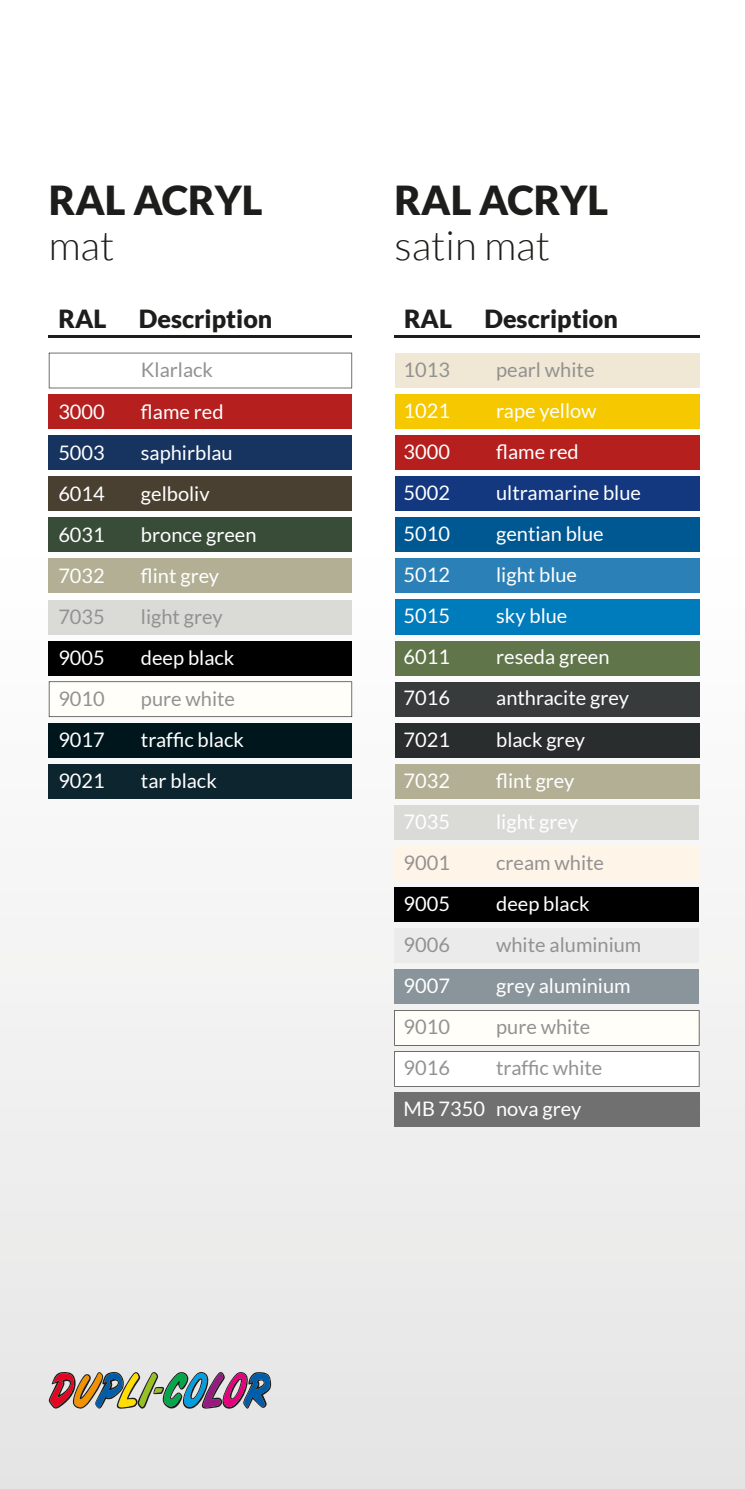
<style>
.page{position:relative;width:745px;height:1489px;background:#fff}
.page>*{position:absolute;margin:0;border:0;box-sizing:border-box;transform-origin:0 0}
.t1{font:900 40px "Lato";color:#1d1d1b}
.t2{font:300 40px "Lato";color:#1d1d1b}
.t3{font:900 25px "Lato";color:#1d1d1b}
.t4{font:20px "Lato";color:#fff}
.t5{font:20px "Lato";color:#939292}
</style>
<div class="page">
<div style="left:0;top:277px;width:744px;height:1211px;background:linear-gradient(to bottom,#fff,#e6e6e6)"></div>
<div style="left:394px;top:1092px;width:305px;height:35px;background:#707070"></div>
<hr style="left:49px;top:335px;width:303px;height:3px;background:#1d1d1b">
<div style="left:49px;top:640px;width:303px;height:35px;background:#000"></div>
<div style="left:49px;top:599px;width:303px;height:35px;background:#dadad6"></div>
<div style="left:49px;top:394px;width:303px;height:35px;background:#b5201f"></div>
<svg style="left:49px;top:353px;width:303px;height:35px"></svg>
<div style="left:49px;top:558px;width:303px;height:35px;background:#b2af94"></div>
<div style="left:49px;top:517px;width:303px;height:35px;background:#384c38"></div>
<div style="left:49px;top:435px;width:303px;height:35px;background:#16345f"></div>
<div style="left:49px;top:476px;width:303px;height:35px;background:#4a4031"></div>
<svg style="left:49px;top:681px;width:303px;height:36px"></svg>
<div style="left:49px;top:722px;width:303px;height:35px;background:#00161d"></div>
<div style="left:49px;top:764px;width:303px;height:34px;background:#0c252e"></div>
<hr style="left:394px;top:335px;width:305px;height:3px;background:#1d1d1b">
<div style="left:394px;top:599px;width:304px;height:35px;background:#007bbc"></div>
<div style="left:394px;top:640px;width:305px;height:35px;background:#607549"></div>
<div style="left:394px;top:681px;width:305px;height:35px;background:#383b3c"></div>
<div style="left:394px;top:722px;width:305px;height:35px;background:#2a2d2d"></div>
<div style="left:394px;top:763px;width:305px;height:35px;background:#b2af94"></div>
<div style="left:394px;top:476px;width:305px;height:35px;background:#14387f"></div>
<div style="left:394px;top:517px;width:305px;height:35px;background:#005893"></div>
<div style="left:394px;top:558px;width:305px;height:35px;background:#2b81b7"></div>
<div style="left:394px;top:353px;width:305px;height:34px;background:#f0e8d4"></div>
<div style="left:394px;top:394px;width:305px;height:35px;background:#f5c800"></div>
<div style="left:394px;top:435px;width:305px;height:35px;background:#b5201f"></div>
<div style="left:394px;top:805px;width:304px;height:35px;background:#dadad6"></div>
<div style="left:394px;top:846px;width:304px;height:35px;background:#fff4e8"></div>
<svg style="left:394px;top:1010px;width:305px;height:35px"></svg>
<svg style="left:394px;top:1051px;width:305px;height:35px"></svg>
<div style="left:394px;top:969px;width:304px;height:35px;background:#8a959b"></div>
<div style="left:394px;top:928px;width:304px;height:35px;background:#ebebeb"></div>
<div style="left:394px;top:887px;width:304px;height:35px;background:#000"></div>
<svg style="left:49px;top:1371px;width:222px;height:37px;background:#918b88"></svg>
<h1 class="t1" style="left:49px;top:177px;width:215px">RAL ACRYL</h1>
<h1 class="t2" style="left:49px;top:224px;width:67px">mat</h1>
<p class="t3" style="left:58px;top:304px;width:50px">RAL</p>
<p class="t3" style="left:139px;top:304px;width:135px">Description</p>
<p class="t5" style="left:141px;top:359px;width:74px">Klarlack</p>
<p class="t4" style="left:58px;top:400px;width:48px">3000</p>
<p class="t4" style="left:141px;top:400px;width:84px">flame red</p>
<p class="t4" style="left:58px;top:441px;width:48px">5003</p>
<p class="t4" style="left:141px;top:441px;width:93px">saphirblau</p>
<p class="t4" style="left:58px;top:482px;width:48px">6014</p>
<p class="t4" style="left:141px;top:482px;width:70px">gelboliv</p>
<p class="t4" style="left:58px;top:523px;width:48px">6031</p>
<p class="t4" style="left:141px;top:523px;width:117px">bronce green</p>
<p class="t4" style="left:58px;top:564px;width:48px">7032</p>
<p class="t4" style="left:141px;top:564px;width:80px">flint grey</p>
<p class="t5" style="left:58px;top:605px;width:48px">7035</p>
<p class="t5" style="left:141px;top:605px;width:83px">light grey</p>
<p class="t4" style="left:58px;top:646px;width:48px">9005</p>
<p class="t4" style="left:141px;top:646px;width:95px">deep black</p>
<p class="t5" style="left:58px;top:687px;width:48px">9010</p>
<p class="t5" style="left:141px;top:687px;width:96px">pure white</p>
<p class="t4" style="left:58px;top:728px;width:48px">9017</p>
<p class="t4" style="left:141px;top:728px;width:104px">traffic black</p>
<p class="t4" style="left:58px;top:769px;width:48px">9021</p>
<p class="t4" style="left:141px;top:769px;width:77px">tar black</p>
<h1 class="t1" style="left:394px;top:177px;width:215px">RAL ACRYL</h1>
<h1 class="t2" style="left:394px;top:224px;width:157px">satin mat</h1>
<p class="t3" style="left:404px;top:304px;width:50px">RAL</p>
<p class="t3" style="left:484px;top:304px;width:135px">Description</p>
<p class="t5" style="left:403px;top:358px;width:48px">1013</p>
<p class="t5" style="left:496px;top:358px;width:100px">pearl white</p>
<p class="t4" style="left:403px;top:399px;width:48px">1021</p>
<p class="t4" style="left:496px;top:399px;width:102px">rape yellow</p>
<p class="t4" style="left:403px;top:440px;width:48px">3000</p>
<p class="t4" style="left:496px;top:440px;width:84px">flame red</p>
<p class="t4" style="left:403px;top:482px;width:48px">5002</p>
<p class="t4" style="left:496px;top:482px;width:146px">ultramarine blue</p>
<p class="t4" style="left:403px;top:523px;width:48px">5010</p>
<p class="t4" style="left:496px;top:523px;width:109px">gentian blue</p>
<p class="t4" style="left:403px;top:564px;width:48px">5012</p>
<p class="t4" style="left:496px;top:564px;width:82px">light blue</p>
<p class="t4" style="left:403px;top:605px;width:48px">5015</p>
<p class="t4" style="left:496px;top:605px;width:73px">sky blue</p>
<p class="t4" style="left:403px;top:646px;width:48px">6011</p>
<p class="t4" style="left:496px;top:646px;width:115px">reseda green</p>
<p class="t4" style="left:403px;top:687px;width:48px">7016</p>
<p class="t4" style="left:496px;top:687px;width:134px">anthracite grey</p>
<p class="t4" style="left:403px;top:728px;width:48px">7021</p>
<p class="t4" style="left:496px;top:728px;width:90px">black grey</p>
<p class="t4" style="left:403px;top:769px;width:48px">7032</p>
<p class="t4" style="left:496px;top:769px;width:80px">flint grey</p>
<p class="t4" style="left:403px;top:810px;width:48px">7035</p>
<p class="t4" style="left:496px;top:810px;width:83px">light grey</p>
<p class="t5" style="left:403px;top:851px;width:48px">9001</p>
<p class="t5" style="left:496px;top:851px;width:109px">cream white</p>
<p class="t4" style="left:403px;top:892px;width:48px">9005</p>
<p class="t4" style="left:496px;top:892px;width:95px">deep black</p>
<p class="t5" style="left:403px;top:933px;width:48px">9006</p>
<p class="t5" style="left:496px;top:933px;width:147px">white aluminium</p>
<p class="t4" style="left:403px;top:974px;width:48px">9007</p>
<p class="t4" style="left:496px;top:974px;width:136px">grey aluminium</p>
<p class="t5" style="left:403px;top:1015px;width:48px">9010</p>
<p class="t5" style="left:496px;top:1015px;width:96px">pure white</p>
<p class="t5" style="left:403px;top:1056px;width:48px">9016</p>
<p class="t5" style="left:496px;top:1056px;width:108px">traffic white</p>
<p class="t4" style="left:403px;top:1097px;width:179px">MB 7350 nova grey</p>
</div>
